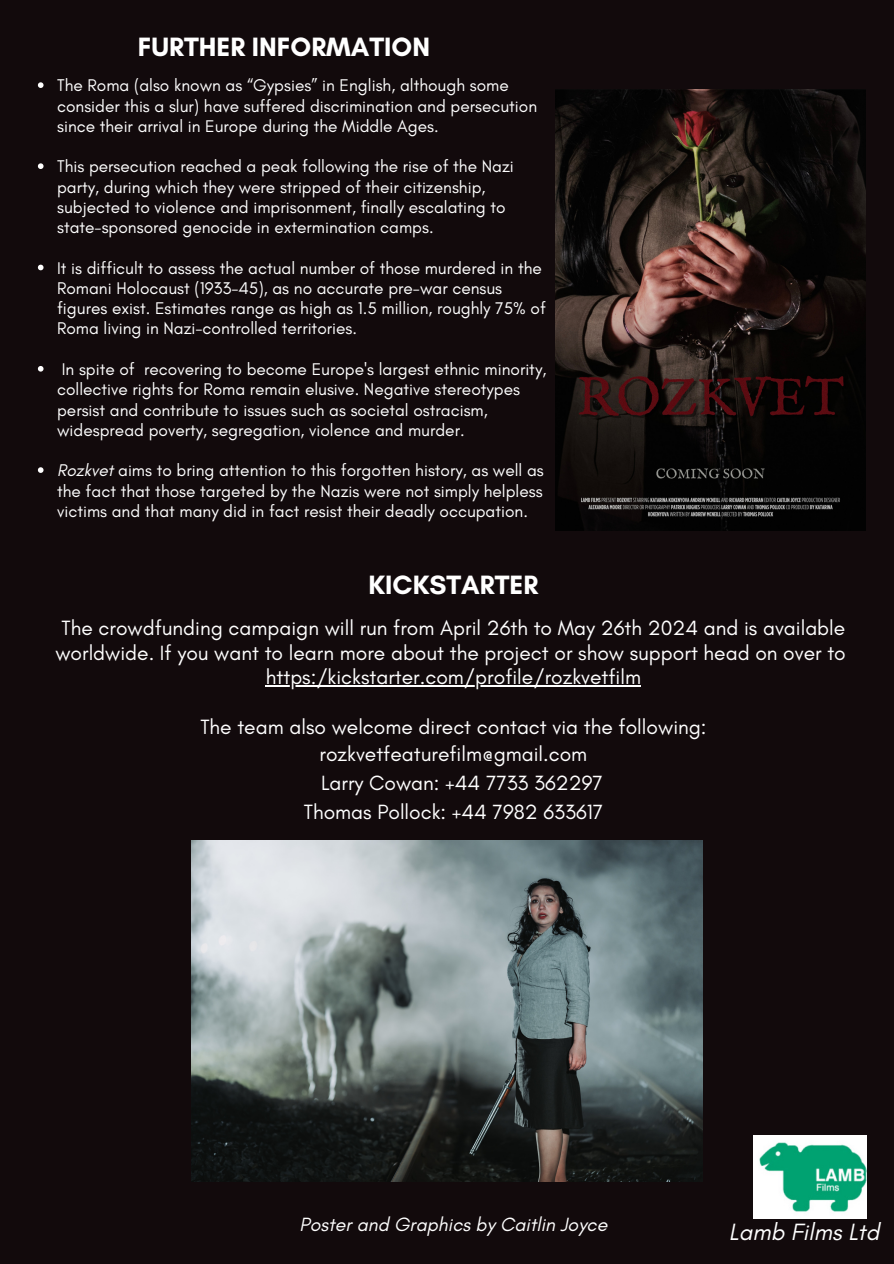
<style>
.page{position:relative;width:894px;height:1264px;background:#fff}
.page>*{position:absolute;margin:0;border:0;box-sizing:border-box;transform-origin:0 0}
.t1{font:700 27px "Glacial Indifference";color:#fff}
.t2{font:italic 24px "Glacial Indifference";color:#fff}
.t3{font:21px/24.8px "Glacial Indifference";color:#fff}
.t4{font:italic 19.5px "Glacial Indifference";color:#fff}
.t5{font:17.25px/20.2px "Glacial Indifference";color:#fff}
.s1{font-style:italic}
</style>
<div class="page">
<div style="left:0;top:0;width:893px;height:1263px;background:#120a0c"></div>
<img style="left:555px;top:89px;width:310px;height:441px">
<img style="left:191px;top:841px;width:511px;height:340px">
<img style="left:753px;top:1135px;width:112px;height:83px">
<svg style="left:38px;top:82px;width:5px;height:6px"></svg>
<svg style="left:38px;top:163px;width:5px;height:6px"></svg>
<svg style="left:38px;top:265px;width:5px;height:5px"></svg>
<svg style="left:38px;top:366px;width:5px;height:5px"></svg>
<svg style="left:38px;top:467px;width:5px;height:6px"></svg>
<hr style="left:266px;top:685px;width:375px;height:1px;background:#fff">
<p class="t1" style="left:138px;top:31px;width:293px">FURTHER INFORMATION</p>
<p class="t5" style="left:57px;top:75px;width:481px">The Roma (also known as “Gypsies” in English, although some consider this a slur) have suffered discrimination and persecution since their arrival in Europe during the Middle Ages.</p>
<p class="t5" style="left:57px;top:156px;width:458px">This persecution reached a peak following the rise of the Nazi party, during which they were stripped of their citizenship, subjected to violence and imprisonment, finally escalating to state-sponsored genocide in extermination camps.</p>
<p class="t5" style="left:57px;top:257px;width:490px">It is difficult to assess the actual number of those murdered in the Romani Holocaust (1933-45), as no accurate pre-war census figures exist. Estimates range as high as 1.5 million, roughly 75% of Roma living in Nazi-controlled territories.</p>
<h1 class="t5" style="left:57px;top:359px;width:490px">In spite of recovering to become Europe's largest ethnic minority, collective rights for Roma remain elusive. Negative stereotypes persist and contribute to issues such as societal ostracism, widespread poverty, segregation, violence and murder.</h1>
<h3 class="t5" style="left:57px;top:460px;width:488px;text-align:justify"><span class="s1">Rozkvet</span> aims to bring attention to this forgotten history, as well as the fact that those targeted by the Nazis were not simply helpless victims and that many did in fact resist their deadly occupation.</h3>
<h3 class="t1" style="left:368px;top:568px;width:171px">KICKSTARTER</h3>
<h3 class="t3" style="left:55px;top:615px;width:791px">The crowdfunding campaign will run from April 26th to May 26th 2024 and is available worldwide. If you want to learn more about the project or show support head on over to</h3>
<p class="t3" style="left:266px;top:664px;width:376px">https:/kickstarter.com/profile/rozkvetfilm</p>
<p class="t3" style="left:200px;top:713px;width:507px;line-height:27px;text-align:center">The team also welcome direct contact via the following: rozkvetfeaturefilm@gmail.com</p>
<p class="t3" style="left:304px;top:768px;width:301px;line-height:29.2px;text-align:right">Larry Cowan: +44 7733 362297<br>Thomas Pollock: +44 7982 633617</p>
<h2 class="t4" style="left:299px;top:1212px;width:309px">Poster and Graphics by Caitlin Joyce</h2>
<h2 class="t2" style="left:728px;top:1217px;width:152px">Lamb Films Ltd</h2>
</div>
